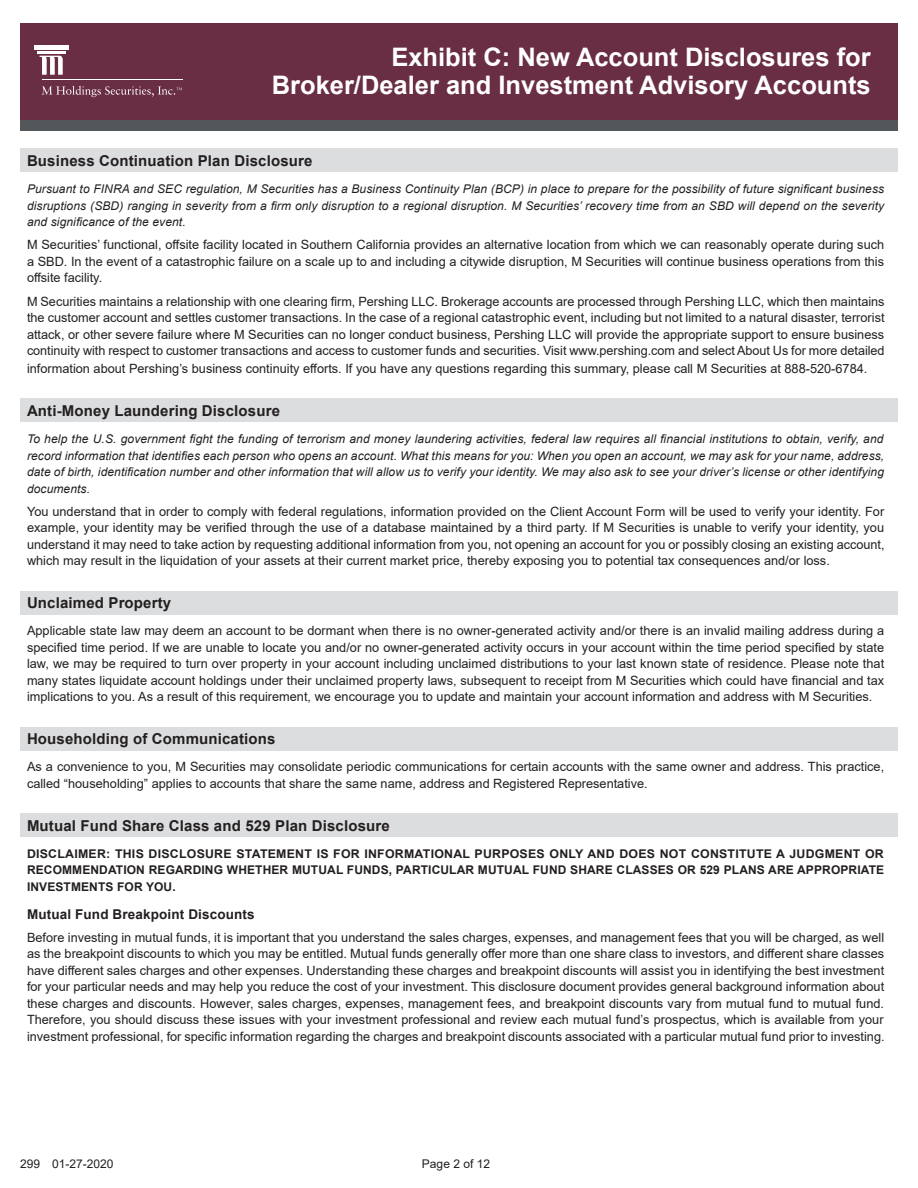
<style>
.page{position:relative;width:918px;height:1188px;background:#fff}
.page>*{position:absolute;margin:0;border:0;box-sizing:border-box;transform-origin:0 0}
.t1{font:700 25.5px/28.5px "Arial";color:#fff;text-align:right}
.TXT_Shaded_Heading{font:700 15px "Arial";letter-spacing:.01em;color:#231f20}
.TXT_Subhead{font:700 13.5px "Arial";letter-spacing:.01em;color:#231f20}
.TXT_Body_Text{font:12.75px/16.5px "Arial";color:#231f20;text-align:justify}
.TXT_Body_Text-2{font:italic 12px/16.5px "Arial";letter-spacing:.01em;color:#231f20;text-align:justify}
.TXT_Body_Text-3{font:700 12px/16.5px "Arial";letter-spacing:.01em;color:#231f20;text-align:justify}
.t2{font:12px "Arial";color:#231f20}
</style>
<div class="page">
<div style="left:20px;top:23px;width:878px;height:108px;background:#692d44"></div>
<div style="left:20px;top:120px;width:878px;height:11px;background:#54575a"></div>
<div style="left:20px;top:148px;width:878px;height:24px;background:#dcdddf"></div>
<div style="left:20px;top:398px;width:878px;height:24px;background:#dcdddf"></div>
<div style="left:20px;top:591px;width:878px;height:24px;background:#dcdddf"></div>
<div style="left:20px;top:727px;width:878px;height:24px;background:#dcdddf"></div>
<div style="left:20px;top:813px;width:878px;height:24px;background:#dcdddf"></div>
<hr style="left:34px;top:46px;width:35px;height:4px;background:#fff">
<hr style="left:37px;top:51px;width:28px;height:3px;background:#fff">
<hr style="left:42px;top:79px;width:140px;height:1px;background:#fff">
<svg style="left:40px;top:56px;width:23px;height:19px"></svg>
<svg style="left:42px;top:86px;width:140px;height:11px"></svg>
<h1 class="t1" style="left:272px;top:43px;width:600px">Exhibit C: New Account Disclosures for<br>Broker/Dealer and Investment Advisory Accounts</h1>
<p class="TXT_Shaded_Heading" style="left:27px;top:150px;width:287px">Business Continuation Plan Disclosure</p>
<p class="TXT_Body_Text-2" style="left:27px;top:181px;width:859px">Pursuant to FINRA and SEC regulation, M Securities has a Business Continuity Plan (BCP) in place to prepare for the possibility of future significant business disruptions (SBD) ranging in severity from a firm only disruption to a regional disruption. M Securities’ recovery time from an SBD will depend on the severity and significance of the event.</p>
<p class="TXT_Body_Text" style="left:27px;top:236px;width:859px">M Securities’ functional, offsite facility located in Southern California provides an alternative location from which we can reasonably operate during such a SBD. In the event of a catastrophic failure on a scale up to and including a citywide disruption, M Securities will continue business operations from this offsite facility.</p>
<p class="TXT_Body_Text" style="left:27px;top:293px;width:859px">M Securities maintains a relationship with one clearing firm, Pershing LLC. Brokerage accounts are processed through Pershing LLC, which then maintains the customer account and settles customer transactions. In the case of a regional catastrophic event, including but not limited to a natural disaster, terrorist attack, or other severe failure where M Securities can no longer conduct business, Pershing LLC will provide the appropriate support to ensure business continuity with respect to customer transactions and access to customer funds and securities. Visit www.pershing.com and select About Us for more detailed</p>
<p class="TXT_Body_Text" style="left:27px;top:360px;width:842px">information about Pershing’s business continuity efforts. If you have any questions regarding this summary, please call M Securities at 888-520-6784.</p>
<p class="TXT_Shaded_Heading" style="left:27px;top:400px;width:255px">Anti-Money Laundering Disclosure</p>
<p class="TXT_Body_Text-2" style="left:27px;top:431px;width:859px">To help the U.S. government fight the funding of terrorism and money laundering activities, federal law requires all financial institutions to obtain, verify, and record information that identifies each person who opens an account. What this means for you: When you open an account, we may ask for your name, address, date of birth, identification number and other information that will allow us to verify your identity. We may also ask to see your driver’s license or other identifying documents.</p>
<p class="TXT_Body_Text" style="left:27px;top:503px;width:859px">You understand that in order to comply with federal regulations, information provided on the Client Account Form will be used to verify your identity. For example, your identity may be verified through the use of a database maintained by a third party. If M Securities is unable to verify your identity, you understand it may need to take action by requesting additional information from you, not opening an account for you or possibly closing an existing account, which may result in the liquidation of your assets at their current market price, thereby exposing you to potential tax consequences and/or loss.</p>
<p class="TXT_Shaded_Heading" style="left:27px;top:592px;width:146px">Unclaimed Property</p>
<p class="TXT_Body_Text" style="left:27px;top:623px;width:859px">Applicable state law may deem an account to be dormant when there is no owner-generated activity and/or there is an invalid mailing address during a specified time period. If we are unable to locate you and/or no owner-generated activity occurs in your account within the time period specified by state law, we may be required to turn over property in your account including unclaimed distributions to your last known state of residence. Please note that many states liquidate account holdings under their unclaimed property laws, subsequent to receipt from M Securities which could have financial and tax implications to you. As a result of this requirement, we encourage you to update and maintain your account information and address with M Securities.</p>
<p class="TXT_Shaded_Heading" style="left:27px;top:728px;width:250px">Householding of Communications</p>
<p class="TXT_Body_Text" style="left:27px;top:759px;width:859px">As a convenience to you, M Securities may consolidate periodic communications for certain accounts with the same owner and address. This practice, called “householding” applies to accounts that share the same name, address and Registered Representative.</p>
<p class="TXT_Shaded_Heading" style="left:27px;top:815px;width:364px">Mutual Fund Share Class and 529 Plan Disclosure</p>
<p class="TXT_Body_Text-3" style="left:27px;top:846px;width:859px">DISCLAIMER: THIS DISCLOSURE STATEMENT IS FOR INFORMATIONAL PURPOSES ONLY AND DOES NOT CONSTITUTE A JUDGMENT OR RECOMMENDATION REGARDING WHETHER MUTUAL FUNDS, PARTICULAR MUTUAL FUND SHARE CLASSES OR 529 PLANS ARE APPROPRIATE INVESTMENTS FOR YOU.</p>
<p class="TXT_Subhead" style="left:27px;top:904px;width:229px">Mutual Fund Breakpoint Discounts</p>
<p class="TXT_Body_Text" style="left:27px;top:929px;width:859px">Before investing in mutual funds, it is important that you understand the sales charges, expenses, and management fees that you will be charged, as well as the breakpoint discounts to which you may be entitled. Mutual funds generally offer more than one share class to investors, and different share classes have different sales charges and other expenses. Understanding these charges and breakpoint discounts will assist you in identifying the best investment for your particular needs and may help you reduce the cost of your investment. This disclosure document provides general background information about these charges and discounts. However, sales charges, expenses, management fees, and breakpoint discounts vary from mutual fund to mutual fund.<br>Therefore, you should discuss these issues with your investment professional and review each mutual fund’s prospectus, which is available from your investment professional, for specific information regarding the charges and breakpoint discounts associated with a particular mutual fund prior to investing.</p>
<p class="t2" style="left:20px;top:1155px;width:95px">299 01-27-2020</p>
<p class="t2" style="left:422px;top:1155px;width:70px">Page 2 of 12</p>
</div>
